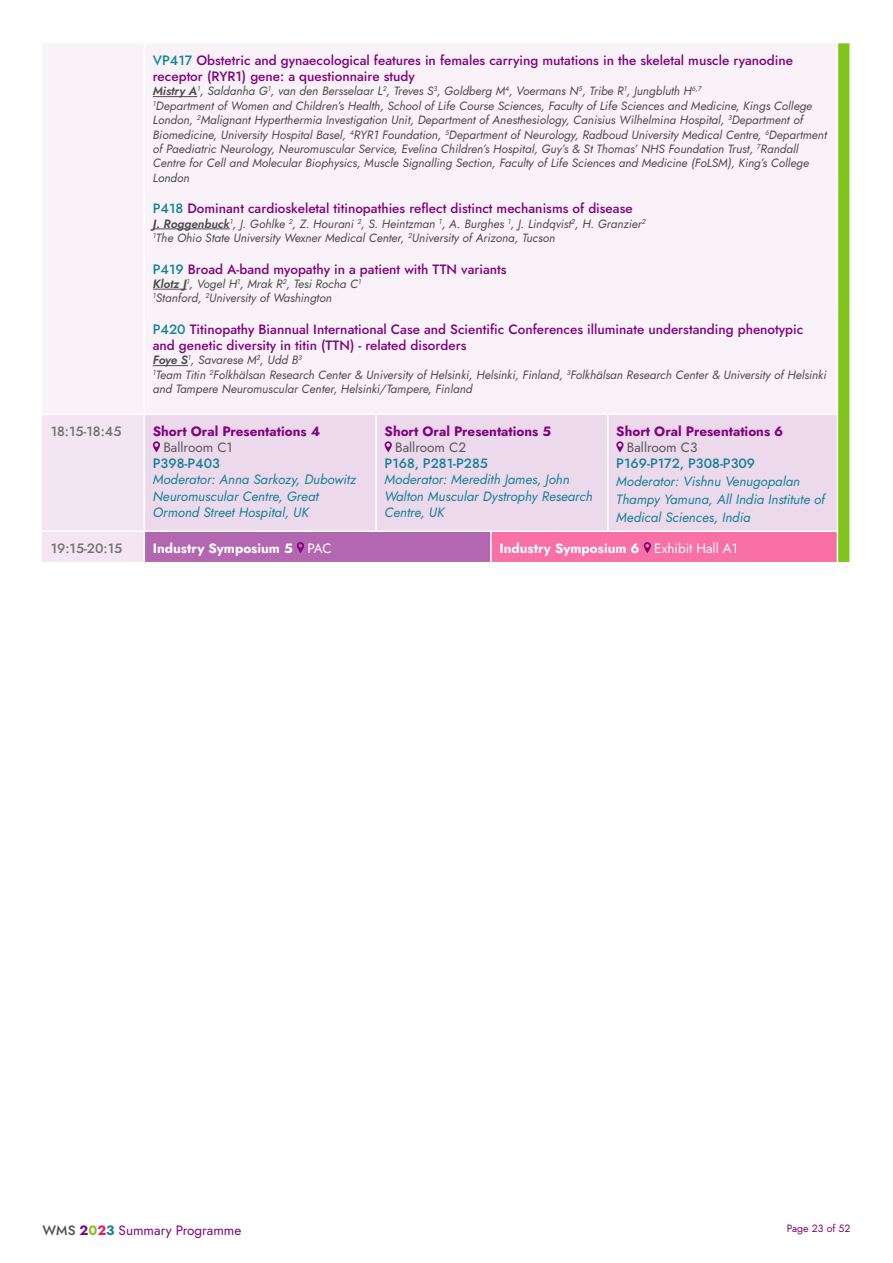
<style>
.page{position:relative;width:893px;height:1263px;background:#fff}
.page>*{position:absolute;margin:0;border:0;box-sizing:border-box;transform-origin:0 0}
.t1{font:500 13.5px/16.2px "Jost";color:#82027e}
.t2{font:italic 13.5px/16.2px "Jost";color:#16829a}
.t3{font:700 13.5px "Jost";color:#82027e}
.t4{font:700 13.5px "Jost";color:#fff}
.t5{font:500 13.5px "Jost";color:#16829a}
.t6{font:13.5px "Jost";color:#57585a}
.t7{font:13.5px "Jost";color:#82027e}
.t8{font:500 13.5px "Jost";color:#717171}
.t9{font:italic 12px/14.4px "Jost";color:#4d4d4d}
.t10{font:10.5px "Jost";color:#82027e}
.s1{color:#16829a}
.s2{font-weight:600}
.s3{font-weight:400}
.s4{font-weight:500;color:#4d4d4d}
.s5{font-weight:700}
.s6{font-weight:700;color:#80c41c}
.s7{font-weight:700;color:#f41168}
.s8{font-weight:700;color:#16829a}
</style>
<div class="page">
<div style="left:43px;top:44px;width:793px;height:369px;background:#f9f2f9"></div>
<svg style="left:838px;top:43px;width:11px;height:371px"></svg>
<hr style="left:144px;top:43px;width:1px;height:149px;background:#fff">
<hr style="left:144px;top:192px;width:1px;height:60px;background:#fff">
<hr style="left:144px;top:252px;width:1px;height:60px;background:#fff">
<hr style="left:144px;top:312px;width:1px;height:106px;background:#fff">
<hr style="left:153px;top:96px;width:44px;height:1px;background:#4d4d4d">
<hr style="left:153px;top:229px;width:77px;height:1px;background:#4d4d4d">
<hr style="left:153px;top:289px;width:34px;height:1px;background:#4d4d4d">
<hr style="left:153px;top:365px;width:35px;height:1px;background:#4d4d4d">
<div style="left:42px;top:414px;width:102px;height:118px;background:#f3e6f2"></div>
<div style="left:145px;top:415px;width:692px;height:115px;background:#ecd9ec"></div>
<div style="left:837px;top:414px;width:13px;height:118px;background:#80c41c"></div>
<hr style="left:375px;top:415px;width:2px;height:116px;background:#fff">
<hr style="left:607px;top:415px;width:2px;height:116px;background:#fff">
<hr style="left:837px;top:415px;width:1px;height:116px;background:#fff">
<hr style="left:849px;top:414px;width:2px;height:117px;background:#fff">
<hr style="left:42px;top:414px;width:102px;height:1px;background:#fff">
<hr style="left:608px;top:414px;width:230px;height:1px;background:#fff">
<svg style="left:153px;top:441px;width:7px;height:11px"></svg>
<svg style="left:385px;top:441px;width:7px;height:11px"></svg>
<svg style="left:616px;top:441px;width:8px;height:11px"></svg>
<div style="left:42px;top:531px;width:102px;height:32px;background:#f3e6f2"></div>
<div style="left:144px;top:531px;width:347px;height:32px;background:#b467b1"></div>
<div style="left:491px;top:531px;width:346px;height:32px;background:#f870a4"></div>
<div style="left:837px;top:531px;width:13px;height:32px;background:#80c41c"></div>
<hr style="left:144px;top:532px;width:1px;height:30px;background:#fff">
<hr style="left:490px;top:532px;width:2px;height:30px;background:#fff">
<hr style="left:837px;top:532px;width:1px;height:30px;background:#fff">
<hr style="left:849px;top:531px;width:2px;height:31px;background:#fff">
<hr style="left:42px;top:530px;width:102px;height:2px;background:#fff">
<hr style="left:144px;top:530px;width:347px;height:2px;background:#fff">
<hr style="left:491px;top:530px;width:347px;height:2px;background:#fff">
<hr style="left:42px;top:562px;width:102px;height:1px;background:#fff">
<hr style="left:144px;top:562px;width:347px;height:1px;background:#fff">
<hr style="left:491px;top:562px;width:346px;height:1px;background:#fff">
<svg style="left:837px;top:562px;width:13px;height:1px"></svg>
<svg style="left:297px;top:542px;width:7px;height:11px"></svg>
<svg style="left:644px;top:542px;width:7px;height:11px"></svg>
<p class="t1" style="left:153px;top:52px;width:642px"><span class="s1">VP417</span> Obstetric and gynaecological features in females carrying mutations in the skeletal muscle ryanodine receptor (RYR1) gene: a questionnaire study</p>
<p class="t9" style="left:153px;top:84px;width:550px"><span class="s2">Mistry A</span><sup>1</sup>, Saldanha G<sup>1</sup>, van den Bersselaar L<sup>2</sup>, Treves S<sup>3</sup>, Goldberg M<sup>4</sup>, Voermans N<sup>5</sup>, Tribe R<sup>1</sup>, Jungbluth H<sup>6,7</sup></p>
<p class="t9" style="left:153px;top:99px;width:676px"><sup>1</sup>Department of Women and Children’s Health, School of Life Course Sciences, Faculty of Life Sciences and Medicine, Kings College London, <sup>2</sup>Malignant Hyperthermia Investigation Unit, Department of Anesthesiology, Canisius Wilhelmina Hospital, <sup>3</sup>Department of Biomedicine, University Hospital Basel, <sup>4</sup>RYR1 Foundation, <sup>5</sup>Department of Neurology, Radboud University Medical Centre, <sup>6</sup>Department of Paediatric Neurology, Neuromuscular Service, Evelina Children’s Hospital, Guy’s &amp; St Thomas’ NHS Foundation Trust, <sup>7</sup>Randall Centre for Cell and Molecular Biophysics, Muscle Signalling Section, Faculty of Life Sciences and Medicine (FoLSM), King’s College London</p>
<p class="t1" style="left:153px;top:201px;width:481px"><span class="s1">P418</span> Dominant cardioskeletal titinopathies reflect distinct mechanisms of disease</p>
<p class="t9" style="left:153px;top:216px;width:494px"><span class="s2">J. Roggenbuck</span><sup>1</sup>, J. Gohlke <sup>2</sup>, Z. Hourani <sup>2</sup>, S. Heintzman <sup>1</sup>, A. Burghes <sup>1</sup>, J. Lindqvist<sup>2</sup>, H. Granzier<sup>2</sup></p>
<p class="t9" style="left:153px;top:231px;width:404px"><sup>1</sup>The Ohio State University Wexner Medical Center, <sup>2</sup>University of Arizona, Tucson</p>
<p class="t1" style="left:153px;top:261px;width:355px"><span class="s1">P419</span> Broad A-band myopathy in a patient with TTN variants</p>
<p class="t9" style="left:153px;top:277px;width:210px"><span class="s2">Klotz J</span><sup>1</sup>, Vogel H<sup>1</sup>, Mrak R<sup>2</sup>, Tesi Rocha C<sup>1</sup></p>
<p class="t9" style="left:153px;top:291px;width:181px"><sup>1</sup>Stanford, <sup>2</sup>University of Washington</p>
<p class="t1" style="left:153px;top:321px;width:652px"><span class="s1">P420</span> Titinopathy Biannual International Case and Scientific Conferences illuminate understanding phenotypic and genetic diversity in titin (TTN) - related disorders</p>
<p class="t9" style="left:153px;top:353px;width:151px"><span class="s2">Foye S</span><sup>1</sup>, Savarese M<sup>2</sup>, Udd B<sup>3</sup></p>
<p class="t9" style="left:153px;top:367px;width:675px"><sup>1</sup>Team Titin <sup>2</sup>Folkhälsan Research Center &amp; University of Helsinki, Helsinki, Finland, <sup>3</sup>Folkhälsan Research Center &amp; University of Helsinki and Tampere Neuromuscular Center, Helsinki/Tampere, Finland</p>
<p class="t8" style="left:51px;top:422px;width:72px">18:15-18:45</p>
<p class="t3" style="left:153px;top:422px;width:169px">Short Oral Presentations 4</p>
<p class="t6" style="left:163px;top:438px;width:71px">Ballroom C1</p>
<p class="t5" style="left:153px;top:454px;width:69px">P398-P403</p>
<p class="t2" style="left:153px;top:472px;width:205px">Moderator: Anna Sarkozy, Dubowitz<br>Neuromuscular Centre, Great<br>Ormond Street Hospital, UK</p>
<p class="t3" style="left:385px;top:422px;width:168px">Short Oral Presentations 5</p>
<p class="t6" style="left:395px;top:438px;width:72px">Ballroom C2</p>
<p class="t5" style="left:385px;top:454px;width:105px">P168, P281-P285</p>
<p class="t2" style="left:385px;top:472px;width:210px">Moderator: Meredith James, John<br>Walton Muscular Dystrophy Research<br>Centre, UK</p>
<p class="t3" style="left:616px;top:422px;width:168px">Short Oral Presentations 6</p>
<p class="t6" style="left:627px;top:438px;width:72px">Ballroom C3</p>
<p class="t5" style="left:616px;top:454px;width:140px">P169-P172, P308-P309</p>
<p class="t2" style="left:616px;top:473px;width:210px;line-height:18px">Moderator: Vishnu Venugopalan<br>Thampy Yamuna, All India Institute of<br>Medical Sciences, India</p>
<p class="t8" style="left:51px;top:539px;width:73px">19:15-20:15</p>
<p class="t4" style="left:153px;top:539px;width:180px">Industry Symposium 5 <span class="s3">PAC</span></p>
<p class="t4" style="left:499px;top:539px;width:240px">Industry Symposium 6 <span class="s3">Exhibit Hall A1</span></p>
<p class="t7" style="left:43px;top:1221px;width:200px"><span class="s4">WMS</span> <span class="s5">2</span><span class="s6">0</span><span class="s7">2</span><span class="s8">3</span> Summary Programme</p>
<p class="t10" style="left:787px;top:1221px;width:65px">Page 23 of 52</p>
</div>
